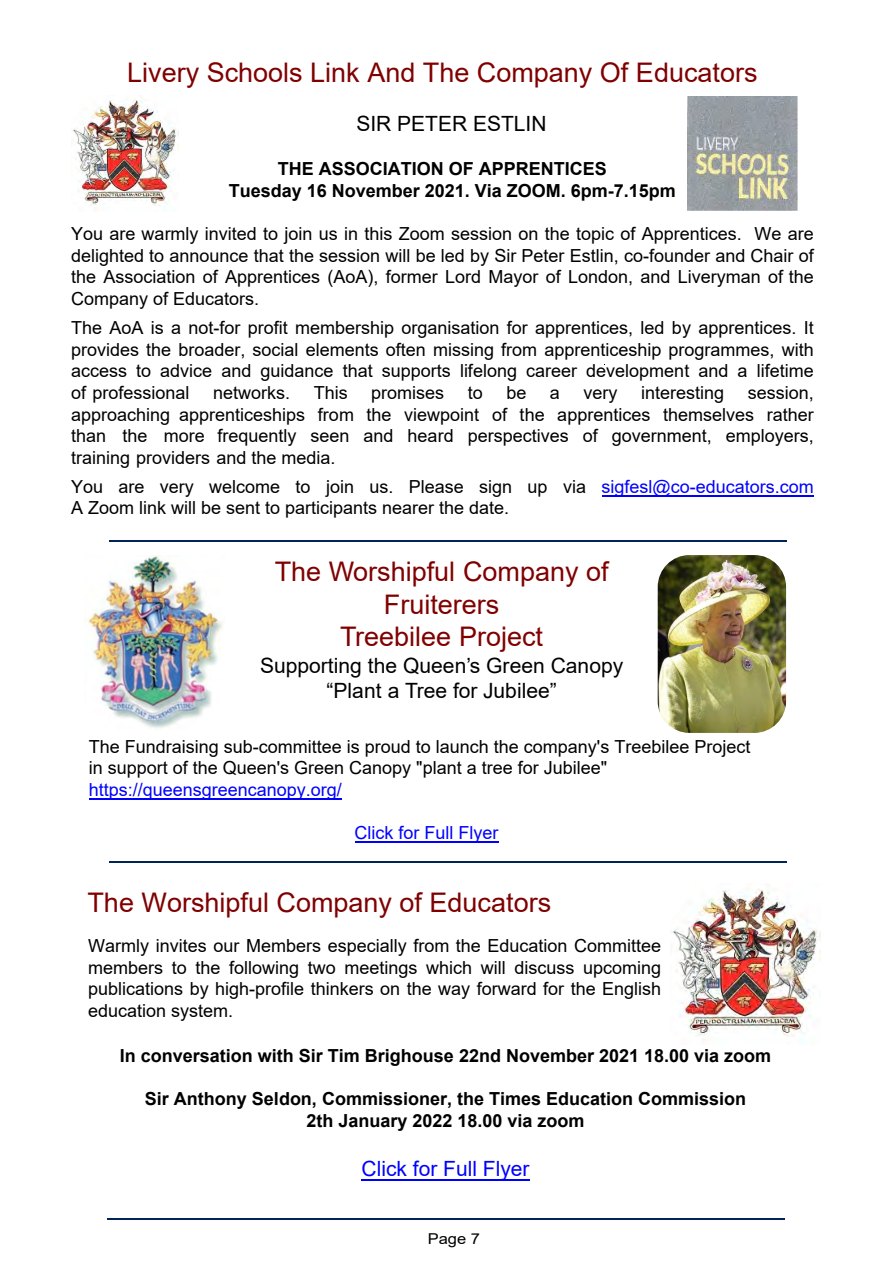
<style>
.page{position:relative;width:893px;height:1263px;background:#fff}
.page>*{position:absolute;margin:0;border:0;box-sizing:border-box;transform-origin:0 0}
.t1{font:27px/32.4px "Arial";color:#800000;text-align:center}
.t2{font:21px/25.2px "Arial";color:#000;text-align:center}
.t3{font:21px "Arial";color:#00f}
.t4{font:18px/21.6px "Arial";color:#000;text-align:justify}
.t5{font:700 18px/21.6px "Arial";color:#000}
.t6{font:18px "Arial";color:#00f}
.t7{font:15px "Arial";color:#000;scale:1.1 1}
.s1{color:#00f}
</style>
<div class="page">
<hr style="left:602px;top:495px;width:211px;height:1px;background:#00f">
<img style="left:688px;top:97px;width:109px;height:113px">
<img style="left:72px;top:99px;width:107px;height:111px">
<img style="left:84px;top:555px;width:139px;height:174px">
<img style="left:658px;top:555px;width:128px;height:178px;border-radius:32px">
<hr style="left:355px;top:841px;width:143px;height:2px;background:#00f">
<hr style="left:89px;top:798px;width:252px;height:1px;background:#00f">
<hr style="left:110px;top:862px;width:677px;height:1px;background:#002458">
<hr style="left:110px;top:541px;width:677px;height:1px;background:#002458">
<img style="left:672px;top:888px;width:148px;height:154px">
<hr style="left:362px;top:1179px;width:168px;height:2px;background:#00f">
<hr style="left:107px;top:1218px;width:677px;height:2px;background:#002458">
<h1 class="t1" style="left:127px;top:56px;width:632px">Livery Schools Link And The Company Of Educators</h1>
<p class="t2" style="left:356px;top:111px;width:192px">SIR PETER ESTLIN</p>
<p class="t5" style="left:229px;top:158px;width:449px;text-indent:49px">THE ASSOCIATION OF APPRENTICES<br>Tuesday 16 November 2021. Via ZOOM. 6pm-7.15pm</p>
<p class="t4" style="left:71px;top:223px;width:744px">You are warmly invited to join us in this Zoom session on the topic of Apprentices. We are delighted to announce that the session will be led by Sir Peter Estlin, co-founder and Chair of the Association of Apprentices (AoA), former Lord Mayor of London, and Liveryman of the Company of Educators.</p>
<p class="t4" style="left:71px;top:317px;width:744px">The AoA is a not-for profit membership organisation for apprentices, led by apprentices. It provides the broader, social elements often missing from apprenticeship programmes, with access to advice and guidance that supports lifelong career development and a lifetime of professional</p>
<p class="t4" style="left:71px;top:382px;width:744px;text-indent:677px">session, approaching apprenticeships from the viewpoint of the apprentices themselves rather than the more frequently seen and heard perspectives of government, employers, training providers and the media.</p>
<p class="t4" style="left:71px;top:476px;width:744px">You are very welcome to join us. Please sign up via <span class="s1">sigfesl@co-educators.com<br></span>A Zoom link will be sent to participants nearer the date.</p>
<p class="t4" style="left:213px;top:382px;width:79px">networks.</p>
<p class="t4" style="left:314px;top:382px;width:36px">This</p>
<p class="t4" style="left:371px;top:382px;width:75px">promises</p>
<p class="t4" style="left:468px;top:382px;width:17px">to</p>
<p class="t4" style="left:506px;top:382px;width:22px">be</p>
<p class="t4" style="left:550px;top:382px;width:12px">a</p>
<p class="t4" style="left:584px;top:382px;width:36px">very</p>
<p class="t4" style="left:641px;top:382px;width:85px">interesting</p>
<h1 class="t1" style="left:275px;top:556px;width:335px">The Worshipful Company of<br>Fruiterers<br>Treebilee Project</h1>
<p class="t2" style="left:260px;top:653px;width:365px">Supporting the Queen’s Green Canopy “Plant a Tree for Jubilee”</p>
<p class="t4" style="left:89px;top:735px;width:663px">The Fundraising sub-committee is proud to launch the company's Treebilee Project in support of the Queen's Green Canopy "plant a tree for Jubilee"</p>
<p class="t6" style="left:89px;top:777px;width:255px">https://queensgreencanopy.org/</p>
<p class="t6" style="left:355px;top:820px;width:145px">Click for Full Flyer</p>
<h1 class="t1" style="left:87px;top:886px;width:465px">The Worshipful Company of Educators</h1>
<p class="t4" style="left:88px;top:935px;width:575px">Warmly invites our Members especially from the Education Committee members to the following two meetings which will discuss upcoming publications by high-profile thinkers on the way forward for the English education system.</p>
<p class="t5" style="left:120px;top:1045px;width:653px">In conversation with Sir Tim Brighouse 22nd November 2021 18.00 via zoom</p>
<p class="t5" style="left:145px;top:1088px;width:603px;text-align:center">Sir Anthony Seldon, Commissioner, the Times Education Commission<br>2th January 2022 18.00 via zoom</p>
<p class="t3" style="left:362px;top:1154px;width:170px">Click for Full Flyer</p>
<p class="t7" style="left:428px;top:1228px;width:49px">Page 7</p>
</div>
